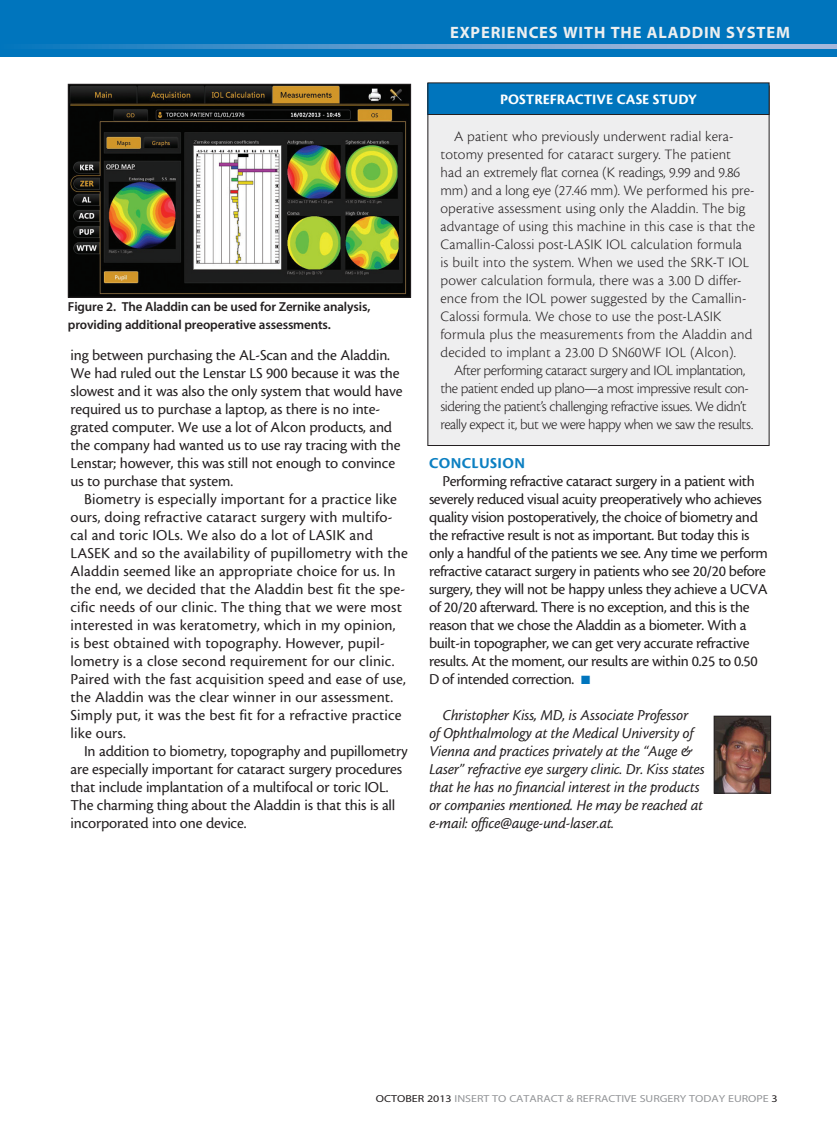
<style>
.page{position:relative;width:837px;height:1134px;background:#fff}
.page>*{position:absolute;margin:0;border:0;box-sizing:border-box;transform-origin:0 0}
.t1{font:16.5px "Myriad MM 700 600";letter-spacing:.05em;color:#edeff0}
.crst_dept_body{font:15.75px/18px "Cronos MM 408 10";letter-spacing:-.01em;color:#231f20}
.crst_dept_body-2{font:15.75px/18px "Cronos MM 408 10";letter-spacing:.01em;color:#231f20}
.crst_dept_body-3{font:15.75px/18px "Cronos MM It 408 10";letter-spacing:-.01em;color:#231f20}
.crst_dept_subhead{font:15.75px "Cronos MM 700 10";letter-spacing:.025em;color:#0c80c2}
.sidebar_body{font:15px/18px "Cronos MM 250 10";letter-spacing:.005em;color:#231f20}
.sidebar_body-2{font:15px/18px "Cronos MM 250 10";letter-spacing:-.03em;color:#231f20;text-align:center}
.sidebar_head{font:15px "Cronos MM 700 10";color:#fff}
.crst_dept_caption{font:13.05px/18px "Myriad MM 565 600";letter-spacing:-.01em;color:#231f20}
.t2{font:10.2px "Myriad MM 400 600";color:#939598;scale:1.18 1}
.s1{color:#0075bd}
.s2{color:#231f20}
</style>
<div class="page">
<div style="left:0;top:0;width:837px;height:57px;background:#0075bd"></div>
<svg style="left:35px;top:45px;width:802px;height:4px;background:#679ece"></svg>
<div style="left:428px;top:86px;width:341px;height:360px;background:#eeeeef"></div>
<div style="left:428px;top:83px;width:341px;height:32px;background:#0075bd"></div>
<div style="left:428px;top:82px;width:342px;height:33px;border:1px solid #231f20"></div>
<img style="left:716px;top:718px;width:53px;height:74px">
<div style="left:714px;top:716px;width:57px;height:78px;border:1px solid #231f20"></div>
<img style="left:70px;top:86px;width:339px;height:210px">
<div style="left:68px;top:84px;width:343px;height:214px;border:1px solid #231f20"></div>
<p class="t1" style="left:450px;top:25px;width:341px">EXPERIENCES WITH THE ALADDIN SYSTEM</p>
<p class="crst_dept_caption" style="left:68px;top:298px;width:304px">Figure 2. The Aladdin can be used for Zernike analysis, providing additional preoperative assessments.</p>
<p class="crst_dept_body" style="left:70px;top:346px;width:334px">ing between purchasing the AL-Scan and the Aladdin.<br>We had ruled out the Lenstar LS 900 because it was the slowest and it was also the only system that would have required us to purchase a laptop, as there is no inte&shy;grated computer. We use a lot of Alcon products, and the company had wanted us to use ray tracing with the Lenstar; however, this was still not enough to convince us to purchase that system.</p>
<p class="crst_dept_body-2" style="left:70px;top:490px;width:339px;text-indent:14px">Biometry is especially important for a practice like ours, doing refractive cataract surgery with multifo&shy;cal and toric IOLs. We also do a lot of LASIK and LASEK and so the availability of pupillometry with the Aladdin seemed like an appropriate choice for us. In the end, we decided that the Aladdin best fit the spe&shy;cific needs of our clinic. The thing that we were most interested in was keratometry, which in my opinion, is best obtained with topography. However, pupil&shy;lometry is a close second requirement for our clinic.<br>Paired with the fast acquisition speed and ease of use, the Aladdin was the clear winner in our assessment.<br>Simply put, it was the best fit for a refractive practice like ours.</p>
<p class="crst_dept_body" style="left:70px;top:742px;width:339px;text-indent:14px">In addition to biometry, topography and pupillometry are especially important for cataract surgery procedures that include implantation of a multifocal or toric IOL.<br>The charming thing about the Aladdin is that this is all incorporated into one device.</p>
<p class="sidebar_head" style="left:500px;top:92px;width:198px">POSTREFRACTIVE CASE STUDY</p>
<p class="sidebar_body" style="left:441px;top:128px;width:316px;text-indent:14px">A patient who previously underwent radial kera&shy;totomy presented for cataract surgery. The patient had an extremely flat cornea (K readings, 9.99 and 9.86 mm) and a long eye (27.46 mm). We performed his pre&shy;operative assessment using only the Aladdin. The big advantage of using this machine in this case is that the Camallin-Calossi post-LASIK IOL calculation formula<br>is built into the system. When we used the SRK-T IOL power calculation formula, there was a 3.00 D differ&shy;ence from the IOL power suggested by the Camallin-Calossi formula. We chose to use the post-LASIK formula plus the measurements from the Aladdin and decided to implant a 23.00 D SN60WF IOL (Alcon).</p>
<p class="sidebar_body-2" style="left:441px;top:362px;width:314px">After performing cataract surgery and IOL implantation,<br>the patient ended up plano—a most impressive result con&shy;sidering the patient’s challenging refractive issues. We didn’t really expect it, but we were happy when we saw the results.</p>
<p class="crst_dept_subhead" style="left:429px;top:455px;width:97px">CONCLUSION</p>
<p class="crst_dept_body" style="left:429px;top:472px;width:340px;text-indent:14px">Performing refractive cataract surgery in a patient with severely reduced visual acuity preoperatively who achieves quality vision postoperatively, the choice of biometry and the refractive result is not as important. But today this is only a handful of the patients we see. Any time we perform refractive cataract surgery in patients who see 20/20 before surgery, they will not be happy unless they achieve a UCVA of 20/20 afterward. There is no exception, and this is the reason that we chose the Aladdin as a biometer. With a built-in topographer, we can get very accurate refractive results. At the moment, our results are within 0.25 to 0.50<br>D of intended correction. <span class="s1">■</span></p>
<p class="crst_dept_body-3" style="left:429px;top:706px;width:277px;text-indent:14px">Christopher Kiss, MD, is Associate Professor<br>of Ophthalmology at the Medical University of Vienna and practices privately at the “Auge &amp; Laser” refractive eye surgery clinic. Dr. Kiss states that he has no financial interest in the products or companies mentioned. He may be reached at e-mail: office@auge-und-laser.at.</p>
<p class="t2" style="left:376px;top:1093px;width:342px"><span class="s2">OCTOBER 2013</span> INSERT TO CATARACT &amp; REFRACTIVE SURGERY TODAY EUROPE <span class="s2">3</span></p>
</div>
